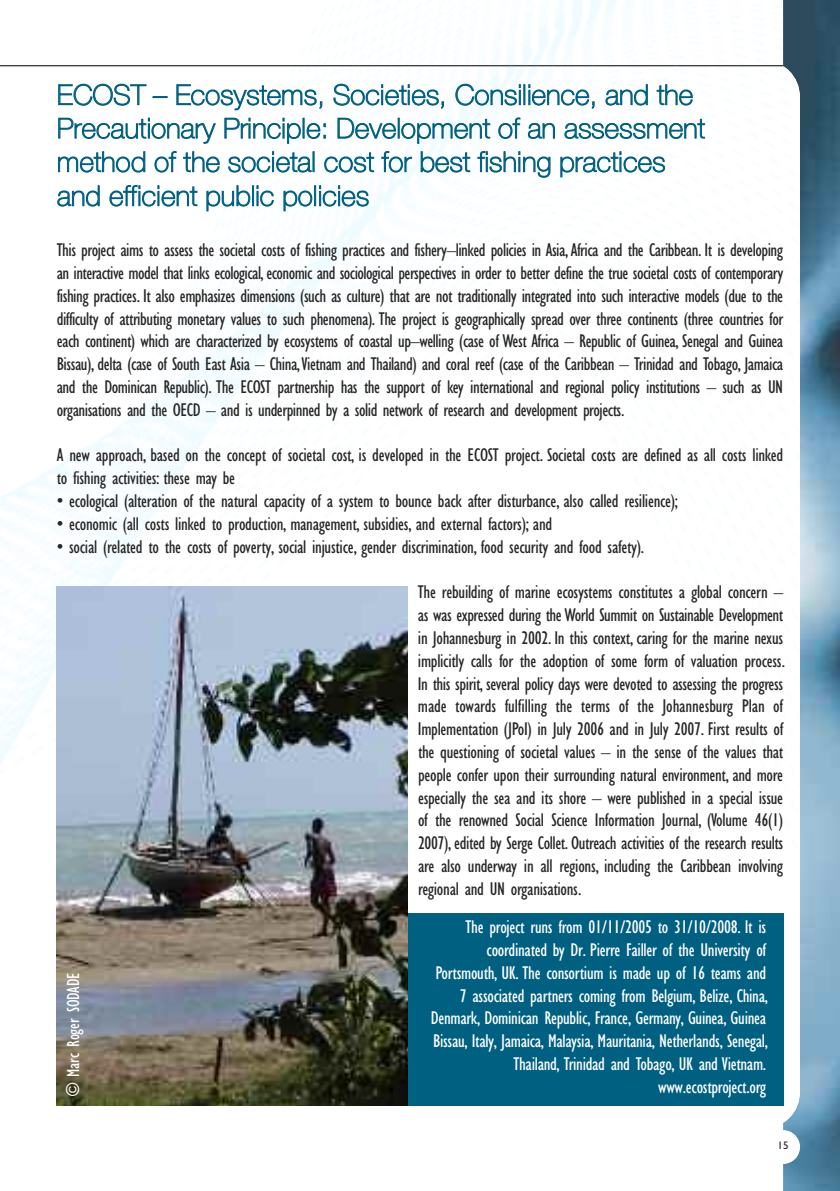
<style>
.page{position:relative;width:840px;height:1191px;background:#fff}
.page>*{position:absolute;margin:0;border:0;box-sizing:border-box;transform-origin:0 0}
.t1{font:100 28px/33.6px "Helvetica Neue";color:#006082}
.t2{font:condensed 19px/22.8px "Gill Sans Std";letter-spacing:-.015em;color:#272627;text-align:justify}
.t3{font:condensed 19px/22.8px "Gill Sans Std";letter-spacing:-.015em;color:#fff;text-align:right}
.t4{font:condensed 18px "Gill Sans Std";color:#fff}
.t5{font:11px "Gill Sans";color:#272627}
</style>
<div class="page">
<img style="left:0;top:0;width:782px;height:1106px">
<img style="left:0;top:65px;width:782px;height:1px">
<img style="left:782px;top:0;width:57px;height:1191px">
<img style="left:782px;top:1130px;width:17px;height:33px">
<img style="left:57px;top:586px;width:351px;height:520px">
<div style="left:408px;top:913px;width:374px;height:193px;background:#006082"></div>
<h1 class="t1" style="left:57px;top:80px;width:649px">ECOST – Ecosystems, Societies, Consilience, and the Precautionary Principle: Development of an assessment method of the societal cost for best fishing practices and efficient public policies</h1>
<p class="t2" style="left:57px;top:240px;width:727px">This project aims to assess the societal costs of fishing practices and fishery–linked policies in Asia, Africa and the Caribbean. It is developing an interactive model that links ecological, economic and sociological perspectives in order to better define the true societal costs of contemporary fishing practices. It also emphasizes dimensions (such as culture) that are not traditionally integrated into such interactive models (due to the difficulty of attributing monetary values to such phenomena). The project is geographically spread over three continents (three countries for each continent) which are characterized by ecosystems of coastal up–welling (case of West Africa – Republic of Guinea, Senegal and Guinea Bissau), delta (case of South East Asia – China,Vietnam and Thailand) and coral reef (case of the Caribbean – Trinidad and Tobago, Jamaica and the Dominican Republic). The ECOST partnership has the support of key international and regional policy institutions – such as UN organisations and the OECD – and is underpinned by a solid network of research and development projects.</p>
<p class="t2" style="left:57px;top:445px;width:727px">A new approach, based on the concept of societal cost, is developed in the ECOST project. Societal costs are defined as all costs linked to fishing activities: these may be</p>
<p class="t2" style="left:57px;top:491px;width:622px">• ecological (alteration of the natural capacity of a system to bounce back after disturbance, also called resilience);</p>
<p class="t2" style="left:57px;top:514px;width:496px">• economic (all costs linked to production, management, subsidies, and external factors); and</p>
<p class="t2" style="left:57px;top:537px;width:588px">• social (related to the costs of poverty, social injustice, gender discrimination, food security and food safety).</p>
<p class="t2" style="left:418px;top:582px;width:368px">The rebuilding of marine ecosystems constitutes a global concern – as was expressed during the World Summit on Sustainable Development in Johannesburg in 2002. In this context, caring for the marine nexus implicitly calls for the adoption of some form of valuation process.<br>In this spirit, several policy days were devoted to assessing the progress made towards fulfilling the terms of the Johannesburg Plan of Implementation (JPoI) in July 2006 and in July 2007. First results of the questioning of societal values – in the sense of the values that people confer upon their surrounding natural environment, and more especially the sea and its shore – were published in a special issue of the renowned Social Science Information Journal, (Volume 46(1)<br>2007), edited by Serge Collet. Outreach activities of the research results are also underway in all regions, including the Caribbean involving regional and UN organisations.</p>
<p class="t4" style="left:66px;top:1096px;width:126px;rotate:-90deg">© Marc Roger SODADE</p>
<p class="t3" style="left:430px;top:917px;width:338px">The project runs from 01/11/2005 to 31/10/2008. It is coordinated by Dr. Pierre Failler of the University of Portsmouth, UK. The consortium is made up of 16 teams and 7 associated partners coming from Belgium, Belize, China, Denmark, Dominican Republic, France, Germany, Guinea, Guinea Bissau, Italy, Jamaica, Malaysia, Mauritania, Netherlands, Senegal, Thailand, Trinidad and Tobago, UK and Vietnam.</p>
<p class="t3" style="left:657px;top:1076px;width:109px">www.ecostproject.org</p>
<p class="t5" style="left:777px;top:1139px;width:12px">15</p>
</div>
